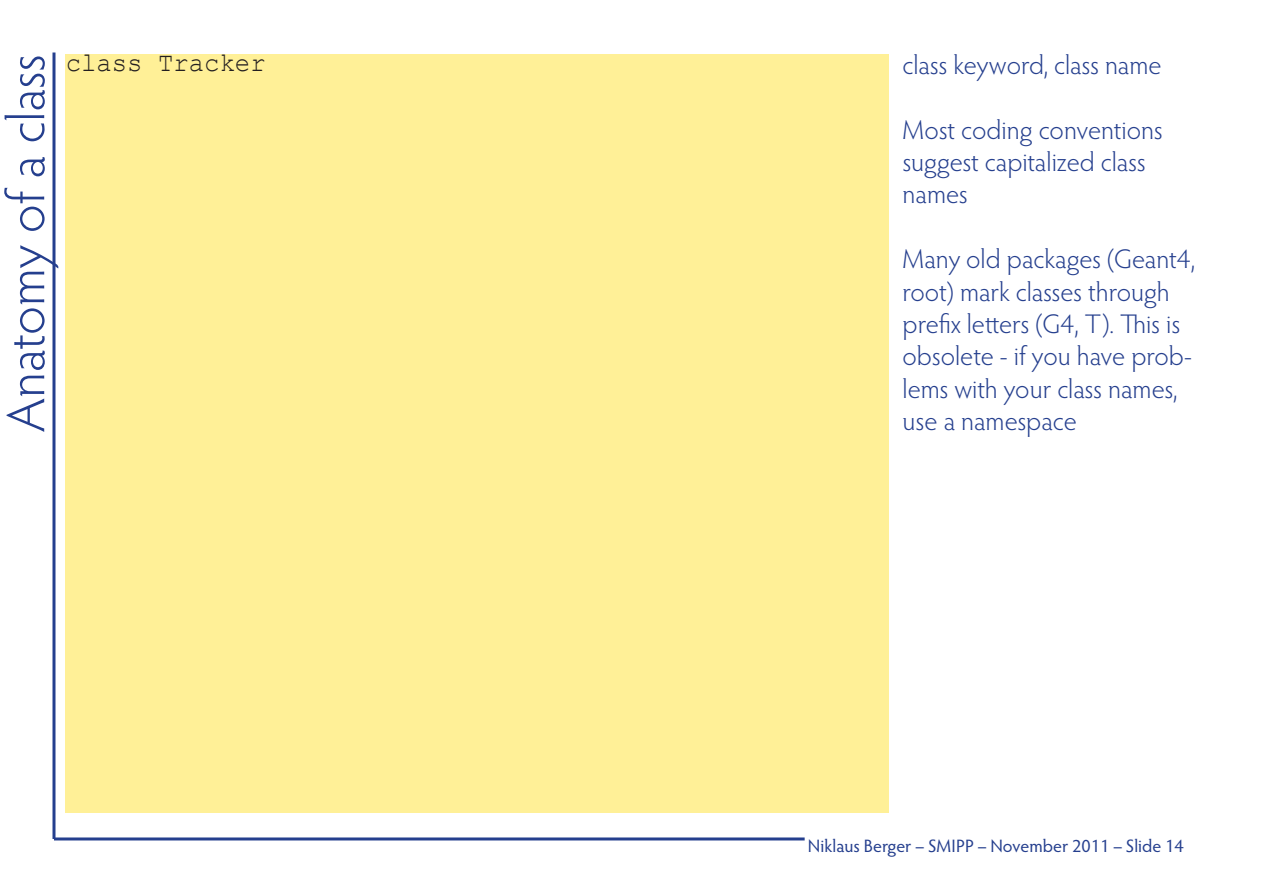
<style>
.page{position:relative;width:1263px;height:893px;background:#fff}
.page>*{position:absolute;margin:0;border:0;box-sizing:border-box;transform-origin:0 0}
.t1{font:300 54px "Hypatia Sans Pro";letter-spacing:-.005em;color:#253f8e}
.t2{font:300 27px/32.4px "Hypatia Sans Pro";color:#253f8e}
.t3{font:27px "Courier New";color:#231f20;scale:.95 1}
.t4{font:18px "Hypatia Sans Pro";color:#253f8e}
</style>
<div class="page">
<hr style="left:54px;top:837px;width:751px;height:3px;background:#253f8e">
<hr style="left:53px;top:53px;width:3px;height:786px;background:#253f8e">
<div style="left:66px;top:54px;width:823px;height:758px;background:#fff097"></div>
<h1 class="t1" style="left:-9px;top:432px;width:379px;rotate:-90deg">Anatomy of a class</h1>
<p class="t3" style="left:66px;top:45px;width:212px">class Tracker</p>
<p class="t2" style="left:902px;top:48px;width:261px">class keyword, class name</p>
<p class="t2" style="left:902px;top:113px;width:262px">Most coding conventions suggest capitalized class names</p>
<p class="t2" style="left:902px;top:242px;width:294px">Many old packages (Geant4, root) mark classes through prefix letters (G4, T). This is obsolete - if you have prob&shy;lems with your class names, use a namespace</p>
<p class="t4" style="left:808px;top:834px;width:377px">Niklaus Berger – SMIPP – November 2011 – Slide 14</p>
</div>
